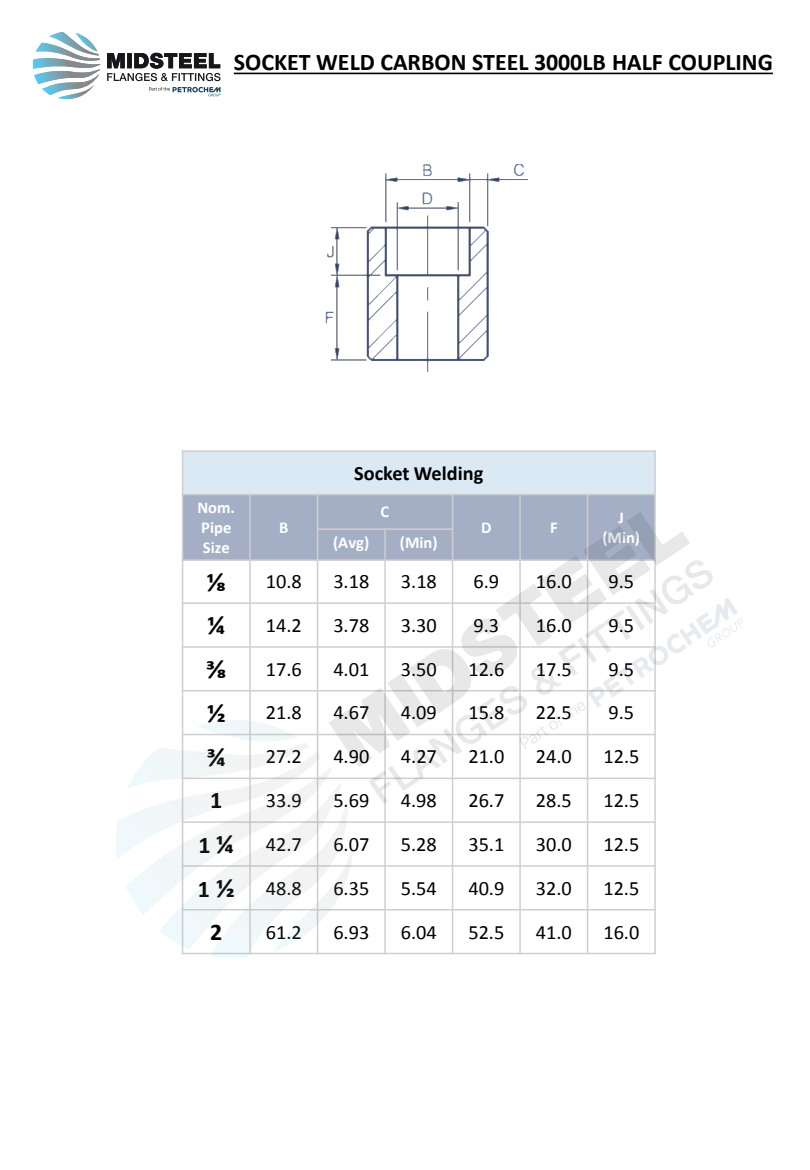
<style>
.page{position:relative;width:810px;height:1170px;background:#fff}
.page>*{position:absolute;margin:0;border:0;box-sizing:border-box;transform-origin:0 0}
.t1{font:700 27px "Calibri";color:#000}
.t2{font:700 24px "Calibri";color:#000}
.t3{font:20.4px "Calibri";color:#000}
.t4{font:700 20.4px "Calibri";color:#000}
.t5{font:700 16.65px "Calibri";color:#fff}
.t6{font:700 16.5px/19.8px "Calibri";color:#fff}
.s1{font-weight:700;font-size:24px}
.s2{font-weight:700;font-size:27px}
</style>
<div class="page">
<hr style="left:249px;top:559px;width:2px;height:395px;background:#d0cece">
<hr style="left:317px;top:559px;width:1px;height:395px;background:#d0cece">
<hr style="left:384px;top:559px;width:2px;height:395px;background:#d0cece">
<hr style="left:452px;top:559px;width:1px;height:395px;background:#d0cece">
<hr style="left:519px;top:559px;width:2px;height:395px;background:#d0cece">
<hr style="left:587px;top:559px;width:1px;height:395px;background:#d0cece">
<hr style="left:182px;top:602px;width:474px;height:2px;background:#d0cece">
<hr style="left:182px;top:646px;width:474px;height:2px;background:#d0cece">
<hr style="left:182px;top:690px;width:474px;height:1px;background:#d0cece">
<hr style="left:182px;top:778px;width:474px;height:1px;background:#d0cece">
<hr style="left:182px;top:821px;width:474px;height:2px;background:#d0cece">
<hr style="left:182px;top:865px;width:474px;height:2px;background:#d0cece">
<hr style="left:182px;top:909px;width:474px;height:1px;background:#d0cece">
<hr style="left:182px;top:559px;width:1px;height:395px;background:#d0cece">
<hr style="left:654px;top:559px;width:2px;height:395px;background:#d0cece">
<hr style="left:182px;top:953px;width:474px;height:1px;background:#d0cece">
<div style="left:183px;top:451px;width:472px;height:43px;background:#dbe9f5"></div>
<div style="left:183px;top:494px;width:67px;height:66px;background:#a4afc6"></div>
<div style="left:250px;top:494px;width:68px;height:66px;background:#a4afc6"></div>
<div style="left:318px;top:494px;width:135px;height:35px;background:#a4afc6"></div>
<div style="left:453px;top:494px;width:67px;height:66px;background:#a4afc6"></div>
<div style="left:520px;top:494px;width:68px;height:66px;background:#a4afc6"></div>
<div style="left:588px;top:494px;width:67px;height:66px;background:#a4afc6"></div>
<div style="left:318px;top:529px;width:67px;height:31px;background:#a4afc6"></div>
<hr style="left:249px;top:494px;width:2px;height:67px;background:#d0cece">
<hr style="left:317px;top:494px;width:1px;height:67px;background:#d0cece">
<hr style="left:452px;top:494px;width:1px;height:67px;background:#d0cece">
<hr style="left:519px;top:494px;width:2px;height:67px;background:#d0cece">
<hr style="left:587px;top:494px;width:1px;height:67px;background:#d0cece">
<hr style="left:182px;top:494px;width:474px;height:1px;background:#d0cece">
<hr style="left:317px;top:528px;width:136px;height:2px;background:#d0cece">
<hr style="left:182px;top:450px;width:1px;height:111px;background:#d0cece">
<hr style="left:654px;top:450px;width:2px;height:111px;background:#d0cece">
<hr style="left:182px;top:450px;width:474px;height:2px;background:#d0cece">
<hr style="left:182px;top:559px;width:474px;height:2px;background:#d0cece">
<svg style="left:234px;top:73px;width:539px;height:1px"></svg>
<img style="left:325px;top:164px;width:204px;height:208px">
<svg style="left:368px;top:560px;width:345px;height:244px"></svg>
<svg style="left:329px;top:512px;width:361px;height:255px"></svg>
<svg style="left:116px;top:720px;width:238px;height:238px"></svg>
<svg style="left:519px;top:598px;width:224px;height:151px"></svg>
<svg style="left:107px;top:53px;width:113px;height:28px"></svg>
<svg style="left:33px;top:32px;width:67px;height:68px"></svg>
<svg style="left:149px;top:87px;width:72px;height:9px"></svg>
<p class="t2" style="left:234px;top:45px;width:541px">SOCKET WELD CARBON STEEL 3000LB HALF COUPLING</p>
<p class="t6" style="left:197px;top:497px;width:39px">Nom.<br>Pipe<br>Size</p>
<p class="t6" style="left:279px;top:517px;width:11px">B</p>
<p class="t4" style="left:354px;top:458px;width:131px">Socket Welding</p>
<p class="t5" style="left:381px;top:500px;width:10px">C</p>
<p class="t5" style="left:333px;top:530px;width:38px">(Avg)</p>
<p class="t5" style="left:400px;top:530px;width:39px">(Min)</p>
<p class="t6" style="left:481px;top:517px;width:12px">D</p>
<p class="t6" style="left:550px;top:517px;width:9px">F</p>
<p class="t6" style="left:602px;top:507px;width:39px;text-align:center">J (Min)</p>
<h1 class="t1" style="left:207px;top:563px;width:20px">⅛</h1>
<p class="t3" style="left:266px;top:567px;width:38px">10.8</p>
<p class="t3" style="left:333px;top:567px;width:38px">3.18</p>
<p class="t3" style="left:401px;top:567px;width:38px">3.18</p>
<p class="t3" style="left:473px;top:567px;width:27px">6.9</p>
<p class="t3" style="left:536px;top:567px;width:38px">16.0</p>
<p class="t3" style="left:608px;top:567px;width:27px">9.5</p>
<h1 class="t1" style="left:207px;top:606px;width:19px">¼</h1>
<p class="t3" style="left:266px;top:611px;width:38px">14.2</p>
<p class="t3" style="left:333px;top:611px;width:38px">3.78</p>
<p class="t3" style="left:401px;top:611px;width:38px">3.30</p>
<p class="t3" style="left:473px;top:611px;width:27px">9.3</p>
<p class="t3" style="left:536px;top:611px;width:38px">16.0</p>
<p class="t3" style="left:608px;top:611px;width:27px">9.5</p>
<h1 class="t1" style="left:206px;top:650px;width:21px">⅜</h1>
<p class="t3" style="left:266px;top:655px;width:38px">17.6</p>
<p class="t3" style="left:333px;top:655px;width:38px">4.01</p>
<p class="t3" style="left:401px;top:655px;width:38px">3.50</p>
<p class="t3" style="left:468px;top:655px;width:38px">12.6</p>
<p class="t3" style="left:536px;top:655px;width:38px">17.5</p>
<p class="t3" style="left:608px;top:655px;width:27px">9.5</p>
<h1 class="t1" style="left:207px;top:694px;width:20px">½</h1>
<p class="t3" style="left:266px;top:699px;width:38px">21.8</p>
<p class="t3" style="left:333px;top:699px;width:38px">4.67</p>
<p class="t3" style="left:401px;top:699px;width:38px">4.09</p>
<p class="t3" style="left:468px;top:699px;width:38px">15.8</p>
<p class="t3" style="left:536px;top:699px;width:38px">22.5</p>
<p class="t3" style="left:608px;top:699px;width:27px">9.5</p>
<h1 class="t1" style="left:207px;top:737px;width:20px">¾</h1>
<p class="t3" style="left:266px;top:742px;width:38px">27.2</p>
<p class="t3" style="left:333px;top:742px;width:38px">4.90</p>
<p class="t3" style="left:401px;top:742px;width:38px">4.27</p>
<p class="t3" style="left:468px;top:742px;width:38px">21.0</p>
<p class="t3" style="left:536px;top:742px;width:38px">24.0</p>
<p class="t3" style="left:603px;top:742px;width:38px">12.5</p>
<p class="t2" style="left:210px;top:784px;width:14px">1</p>
<p class="t3" style="left:266px;top:786px;width:38px">33.9</p>
<p class="t3" style="left:333px;top:786px;width:38px">5.69</p>
<p class="t3" style="left:401px;top:786px;width:38px">4.98</p>
<p class="t3" style="left:468px;top:786px;width:38px">26.7</p>
<p class="t3" style="left:536px;top:786px;width:38px">28.5</p>
<p class="t3" style="left:603px;top:786px;width:38px">12.5</p>
<p class="t3" style="left:199px;top:830px;width:105px"><span class="s1">1</span> <span class="s2">¼</span> 42.7</p>
<p class="t3" style="left:333px;top:830px;width:38px">6.07</p>
<p class="t3" style="left:401px;top:830px;width:38px">5.28</p>
<p class="t3" style="left:468px;top:830px;width:38px">35.1</p>
<p class="t3" style="left:536px;top:830px;width:38px">30.0</p>
<p class="t3" style="left:603px;top:830px;width:38px">12.5</p>
<p class="t3" style="left:198px;top:874px;width:106px"><span class="s1">1</span> <span class="s2">½</span> 48.8</p>
<p class="t3" style="left:333px;top:874px;width:38px">6.35</p>
<p class="t3" style="left:401px;top:874px;width:38px">5.54</p>
<p class="t3" style="left:468px;top:874px;width:38px">40.9</p>
<p class="t3" style="left:536px;top:874px;width:38px">32.0</p>
<p class="t3" style="left:603px;top:874px;width:38px">12.5</p>
<p class="t2" style="left:210px;top:915px;width:14px">2</p>
<p class="t3" style="left:266px;top:918px;width:38px">61.2</p>
<p class="t3" style="left:333px;top:918px;width:38px">6.93</p>
<p class="t3" style="left:401px;top:918px;width:38px">6.04</p>
<p class="t3" style="left:468px;top:918px;width:38px">52.5</p>
<p class="t3" style="left:536px;top:918px;width:38px">41.0</p>
<p class="t3" style="left:603px;top:918px;width:38px">16.0</p>
</div>
